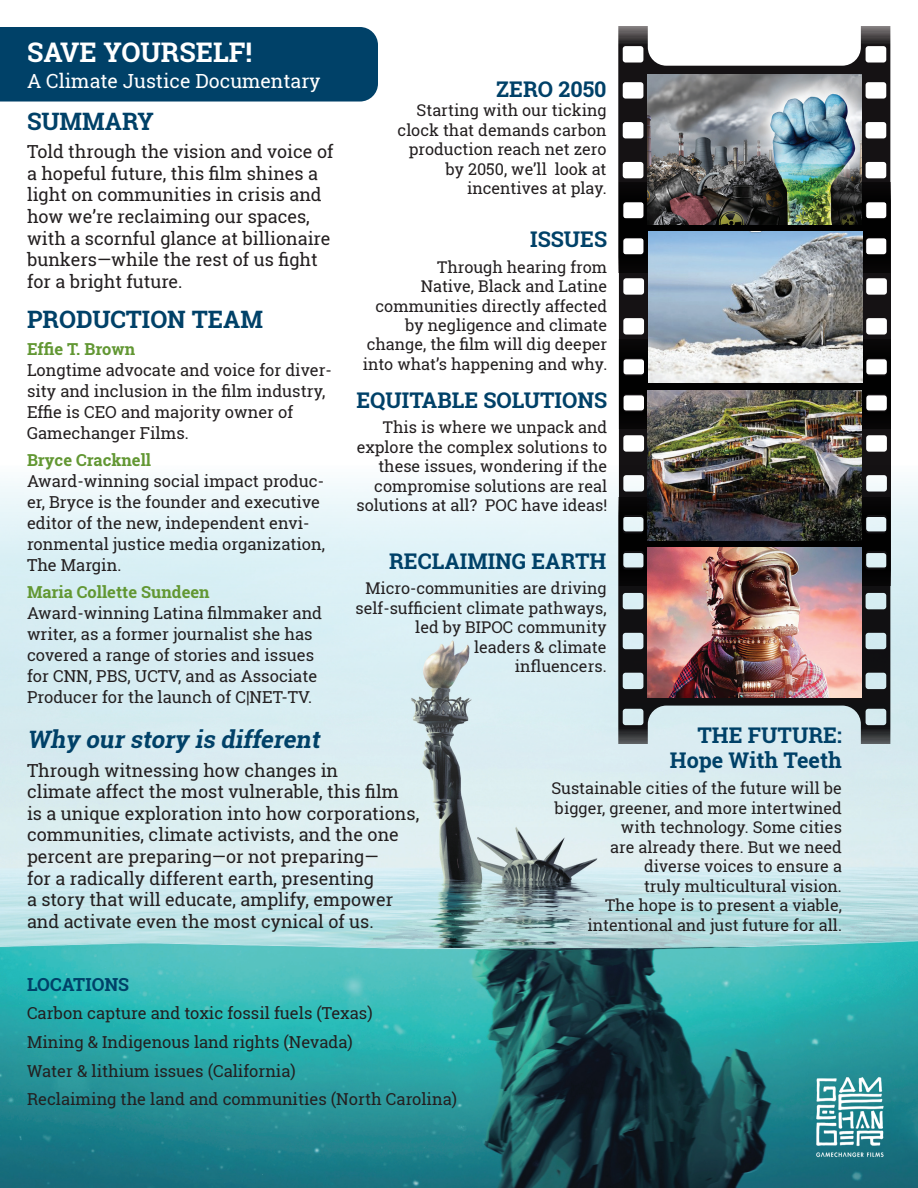
<style>
.page{position:relative;width:918px;height:1188px;background:#fff}
.page>*{position:absolute;margin:0;border:0;box-sizing:border-box;transform-origin:0 0}
.t1{font:700 27px "Roboto Slab";color:#fff}
.t2{font:italic 700 24px "Roboto Slab";color:#004168}
.t3{font:700 24px "Roboto Slab";color:#004168}
.t4{font:700 21.6px/26px "Roboto Slab";color:#004168;text-align:right}
.t5{font:19.5px "Roboto Slab";color:#fff}
.t6{font:18px/21.6px "Roboto Slab";color:#231f20}
.t7{font:700 18px "Roboto Slab";color:#004168}
.t8{font:16.5px/21px "Roboto Slab";color:#231f20}
.t9{font:700 16.5px "Roboto Slab";color:#629733}
.t10{font:16.2px/19.5px "Roboto Slab";color:#231f20;text-align:right}
</style>
<div class="page">
<div style="left:0;top:27px;width:378px;height:75px;background:#004168"></div>
<img style="left:0;top:466px;width:918px;height:722px">
<svg style="left:618px;top:27px;width:272px;height:246px"></svg>
<svg style="left:619px;top:183px;width:272px;height:157px"></svg>
<svg style="left:619px;top:340px;width:272px;height:246px"></svg>
<svg style="left:618px;top:498px;width:272px;height:245px;background:#6d7679"></svg>
<img style="left:648px;top:74px;width:214px;height:150px">
<img style="left:649px;top:232px;width:213px;height:150px">
<img style="left:648px;top:391px;width:214px;height:150px">
<img style="left:648px;top:548px;width:214px;height:150px">
<img style="left:815px;top:1076px;width:70px;height:84px">
<div style="left:27px;top:34px;width:333px;height:61px;background:#004168"></div>
<h1 class="t1" style="left:27px;top:34px;width:227px">SAVE YOURSELF!</h1>
<p class="t5" style="left:27px;top:68px;width:295px">A Climate Justice Documentary</p>
<h2 class="t3" style="left:27px;top:105px;width:128px">SUMMARY</h2>
<p class="t6" style="left:27px;top:141px;width:308px">Told through the vision and voice of a hopeful future, this film shines a light on communities in crisis and how we’re reclaiming our spaces, with a scornful glance at billionaire bunkers—while the rest of us fight for a bright future.</p>
<h2 class="t3" style="left:27px;top:303px;width:238px">PRODUCTION TEAM</h2>
<p class="t9" style="left:27px;top:338px;width:110px">Effie T. Brown</p>
<p class="t8" style="left:27px;top:359px;width:306px">Longtime advocate and voice for diver&shy;sity and inclusion in the film industry, Effie is CEO and majority owner of Gamechanger Films.</p>
<p class="t9" style="left:27px;top:449px;width:126px">Bryce Cracknell</p>
<p class="t8" style="left:27px;top:470px;width:300px">Award-winning social impact produc&shy;er, Bryce is the founder and executive editor of the new, independent envi&shy;ronmental justice media organization,<br>The Margin.</p>
<p class="t9" style="left:27px;top:581px;width:184px">Maria Collette Sundeen</p>
<p class="t8" style="left:27px;top:602px;width:297px">Award-winning Latina filmmaker and writer, as a former journalist she has covered a range of stories and issues for CNN, PBS, UCTV, and as Associate Producer for the launch of C|NET-TV.</p>
<h3 class="t4" style="left:496px;top:76px;width:112px">ZERO 2050</h3>
<p class="t10" style="left:398px;top:101px;width:210px">Starting with our ticking clock that demands carbon production reach net zero by 2050, we’ll look at incentives at play.</p>
<h3 class="t4" style="left:530px;top:226px;width:78px">ISSUES</h3>
<p class="t10" style="left:363px;top:257px;width:246px">Through hearing from<br>Native, Black and Latine communities directly affected by negligence and climate change, the film will dig deeper into what’s happening and why.</p>
<h3 class="t4" style="left:356px;top:387px;width:252px">EQUITABLE SOLUTIONS</h3>
<p class="t10" style="left:357px;top:417px;width:252px">This is where we unpack and explore the complex solutions to these issues, wondering if the compromise solutions are real solutions at all? POC have ideas!</p>
<h3 class="t4" style="left:389px;top:548px;width:219px">RECLAIMING EARTH</h3>
<p class="t10" style="left:356px;top:578px;width:253px">Micro-communities are driving self-sufficient climate pathways, led by BIPOC community leaders &amp; climate<br>influencers.</p>
<h2 class="t2" style="left:27px;top:723px;width:299px">Why our story is different</h2>
<p class="t6" style="left:27px;top:759px;width:394px">Through witnessing how changes in<br>climate affect the most vulnerable, this film<br>is a unique exploration into how corporations, communities, climate activists, and the one percent are preparing—or not preparing—<br>for a radically different earth, presenting<br>a story that will educate, amplify, empower and activate even the most cynical of us.</p>
<p class="t7" style="left:27px;top:972px;width:104px">LOCATIONS</p>
<p class="t8" style="left:27px;top:999px;width:432px;line-height:28.7px">Carbon capture and toxic fossil fuels (Texas)<br>Mining &amp; Indigenous land rights (Nevada)<br>Water &amp; lithium issues (California)<br>Reclaiming the land and communities (North Carolina)</p>
<h3 class="t4" style="left:670px;top:721px;width:174px">THE FUTURE:<br>Hope With Teeth</h3>
<p class="t10" style="left:551px;top:778px;width:292px">Sustainable cities of the future will be bigger, greener, and more intertwined with technology. Some cities<br>are already there. But we need diverse voices to ensure a<br>truly multicultural vision.<br>The hope is to present a viable, intentional and just future for all.</p>
</div>
